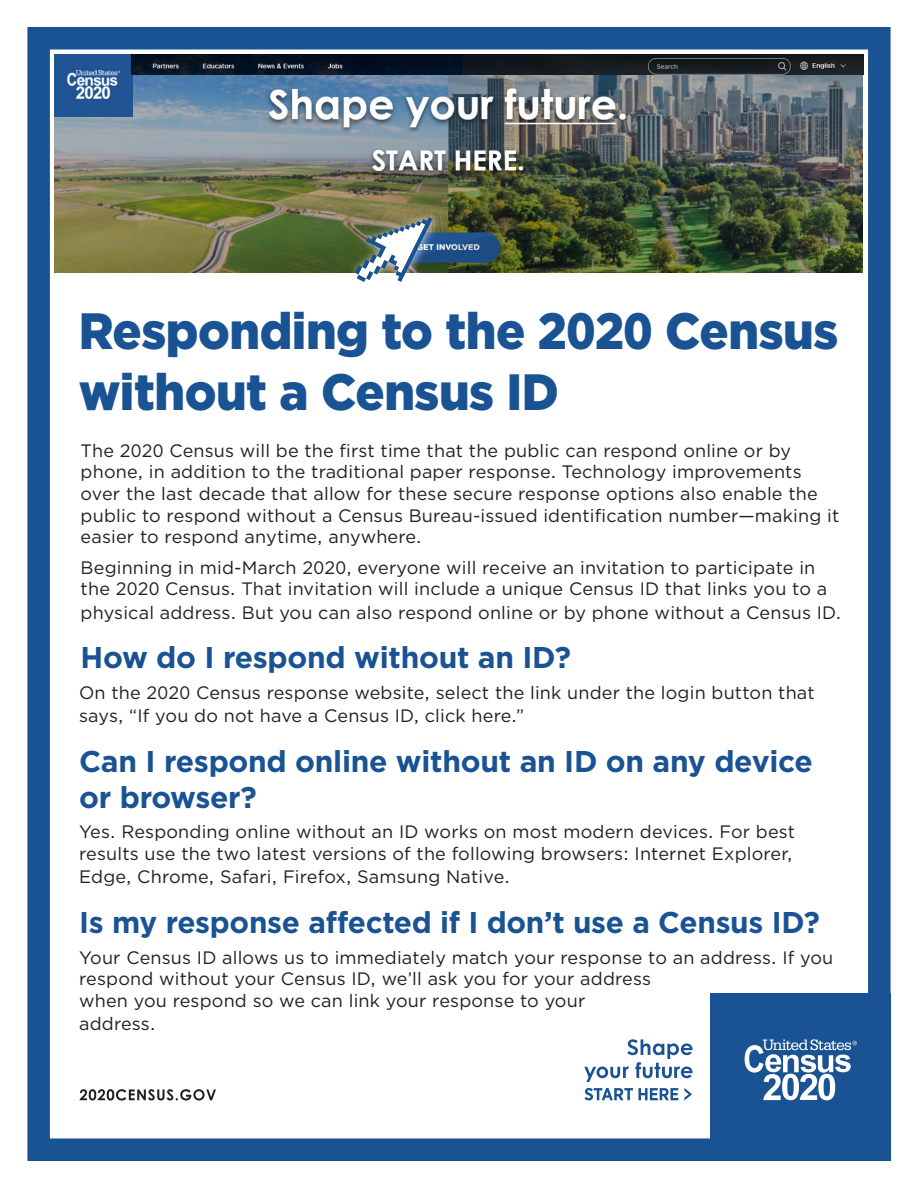
<style>
.page{position:relative;width:918px;height:1188px;background:#fff}
.page>*{position:absolute;margin:0;border:0;box-sizing:border-box;transform-origin:0 0}
.Title-C{font:900 51px/61.2px "Gotham";letter-spacing:-.01em;color:#1a5393;scale:.95 1}
.Title-C-2{font:700 30px/36px "Gotham";letter-spacing:-.01em;color:#1a5393}
.Title-C-3{font:18px/21.6px "Gotham";letter-spacing:.01em;color:#231f20}
</style>
<div class="page">
<div style="left:27px;top:27px;width:864px;height:1134px;border:22px solid #1a5393"></div>
<img style="left:54px;top:75px;width:809px;height:197px">
<div style="left:710px;top:994px;width:181px;height:167px;background:#1a5393"></div>
<svg style="left:745px;top:1039px;width:112px;height:61px"></svg>
<img style="left:337px;top:185px;width:108px;height:97px">
<img style="left:54px;top:54px;width:78px;height:63px">
<img style="left:125px;top:54px;width:738px;height:21px">
<svg style="left:584px;top:1088px;width:94px;height:12px"></svg>
<svg style="left:684px;top:1088px;width:8px;height:12px"></svg>
<svg style="left:584px;top:1039px;width:109px;height:43px"></svg>
<svg style="left:80px;top:1089px;width:136px;height:12px"></svg>
<p class="Title-C" style="left:79px;top:300px;width:801px">Responding to the 2020 Census without a Census ID</p>
<p class="Title-C-3" style="left:81px;top:439px;width:760px">The 2020 Census will be the first time that the public can respond online or by phone, in addition to the traditional paper response. Technology improvements over the last decade that allow for these secure response options also enable the public to respond without a Census Bureau-issued identification number—making it easier to respond anytime, anywhere.</p>
<p class="Title-C-3" style="left:81px;top:556px;width:748px">Beginning in mid-March 2020, everyone will receive an invitation to participate in the 2020 Census. That invitation will include a unique Census ID that links you to a</p>
<p class="Title-C-3" style="left:81px;top:601px;width:762px">physical address. But you can also respond online or by phone without a Census ID.</p>
<p class="Title-C-2" style="left:81px;top:640px;width:492px">How do I respond without an ID?</p>
<p class="Title-C-3" style="left:79px;top:681px;width:737px;line-height:23.4px">On the 2020 Census response website, select the link under the login button that says, “If you do not have a Census ID, click here.”</p>
<p class="Title-C-2" style="left:79px;top:743px;width:735px">Can I respond online without an ID on any device or browser?</p>
<p class="Title-C-3" style="left:79px;top:821px;width:718px">Yes. Responding online without an ID works on most modern devices. For best results use the two latest versions of the following browsers: Internet Explorer,</p>
<p class="Title-C-3" style="left:79px;top:866px;width:432px">Edge, Chrome, Safari, Firefox, Samsung Native.</p>
<p class="Title-C-2" style="left:79px;top:904px;width:742px">Is my response affected if I don’t use a Census ID?</p>
<p class="Title-C-3" style="left:79px;top:946px;width:756px">Your Census ID allows us to immediately match your response to an address. If you respond without your Census ID, we’ll ask you for your address<br>when you respond so we can link your response to your</p>
<p class="Title-C-3" style="left:79px;top:1013px;width:78px">address.</p>
</div>
